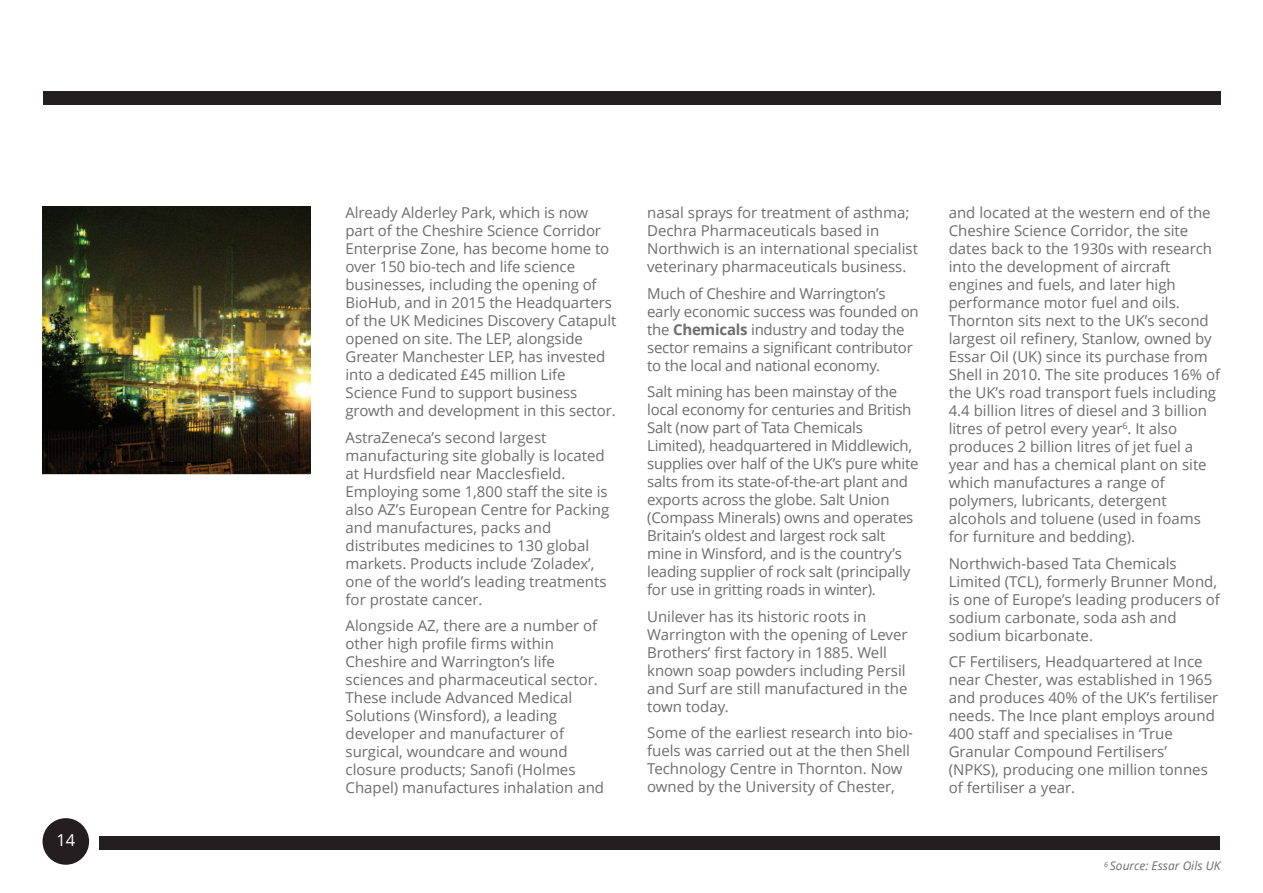
<style>
.page{position:relative;width:1263px;height:893px;background:#fff}
.page>*{position:absolute;margin:0;border:0;box-sizing:border-box;transform-origin:0 0}
.t1{font:16.5px "Open Sans";color:#fff}
.t2{font:15px/18px "Open Sans";color:#6c6d70}
.t3{font:italic 12px "Open Sans";color:#6c6d70}
.s1{font-weight:700}
</style>
<div class="page">
<div style="left:43px;top:818px;width:46px;height:47px;background:#231f20;border-radius:50%"></div>
<div style="left:99px;top:836px;width:1121px;height:14px;background:#231f20"></div>
<div style="left:43px;top:91px;width:1177px;height:13px;background:#231f20"></div>
<img style="left:43px;top:207px;width:267px;height:267px">
<p class="t1" style="left:56px;top:829px;width:20px">14</p>
<p class="t2" style="left:345px;top:203px;width:272px">Already Alderley Park, which is now part of the Cheshire Science Corridor Enterprise Zone, has become home to over 150 bio-tech and life science businesses, including the opening of BioHub, and in 2015 the Headquarters of the UK Medicines Discovery Catapult opened on site. The LEP, alongside Greater Manchester LEP, has invested into a dedicated £45 million Life Science Fund to support business growth and development in this sector.</p>
<p class="t2" style="left:345px;top:428px;width:265px">AstraZeneca’s second largest manufacturing site globally is located at Hurdsfield near Macclesfield.<br>Employing some 1,800 staff the site is also AZ’s European Centre for Packing and manufactures, packs and distributes medicines to 130 global markets. Products include ‘Zoladex’, one of the world’s leading treatments for prostate cancer.</p>
<p class="t2" style="left:345px;top:616px;width:260px">Alongside AZ, there are a number of other high profile firms within Cheshire and Warrington’s life sciences and pharmaceutical sector.<br>These include Advanced Medical Solutions (Winsford), a leading developer and manufacturer of surgical, woundcare and wound closure products; Sanofi (Holmes Chapel) manufactures inhalation and</p>
<p class="t2" style="left:647px;top:203px;width:272px">nasal sprays for treatment of asthma; Dechra Pharmaceuticals based in Northwich is an international specialist veterinary pharmaceuticals business.</p>
<p class="t2" style="left:647px;top:284px;width:273px">Much of Cheshire and Warrington’s early economic success was founded on the <span class="s1">Chemicals</span> industry and today the sector remains a significant contributor to the local and national economy.</p>
<p class="t2" style="left:647px;top:382px;width:273px">Salt mining has been mainstay of the local economy for centuries and British Salt (now part of Tata Chemicals Limited), headquartered in Middlewich, supplies over half of the UK’s pure white salts from its state-of-the-art plant and exports across the globe. Salt Union (Compass Minerals) owns and operates Britain’s oldest and largest rock salt mine in Winsford, and is the country’s leading supplier of rock salt (principally for use in gritting roads in winter).</p>
<p class="t2" style="left:647px;top:607px;width:262px">Unilever has its historic roots in<br>Warrington with the opening of Lever<br>Brothers’ first factory in 1885. Well known soap powders including Persil and Surf are still manufactured in the town today.</p>
<p class="t2" style="left:647px;top:723px;width:267px">Some of the earliest research into bio&shy;fuels was carried out at the then Shell Technology Centre in Thornton. Now owned by the University of Chester,</p>
<p class="t2" style="left:949px;top:203px;width:273px">and located at the western end of the Cheshire Science Corridor, the site dates back to the 1930s with research into the development of aircraft engines and fuels, and later high performance motor fuel and oils.<br>Thornton sits next to the UK’s second largest oil refinery, Stanlow, owned by Essar Oil (UK) since its purchase from Shell in 2010. The site produces 16% of the UK’s road transport fuels including 4.4 billion litres of diesel and 3 billion litres of petrol every year<sup>6</sup>. It also produces 2 billion litres ofjet fuel a year and has a chemical plant on site which manufactures a range of polymers, lubricants, detergent alcohols and toluene (used in foams for furniture and bedding).</p>
<p class="t2" style="left:949px;top:554px;width:273px">Northwich-based Tata Chemicals<br>Limited (TCL), formerly Brunner Mond, is one of Europe’s leading producers of sodium carbonate, soda ash and sodium bicarbonate.</p>
<p class="t2" style="left:949px;top:652px;width:271px">CF Fertilisers, Headquartered at Ince near Chester, was established in 1965 and produces 40% of the UK’s fertiliser needs. The Ince plant employs around 400 staff and specialises in ‘True Granular Compound Fertilisers’ (NPKS), producing one million tonnes of fertiliser a year.</p>
<p class="t3" style="left:1104px;top:857px;width:118px"><sup>6</sup> Source: Essar Oils UK</p>
</div>
